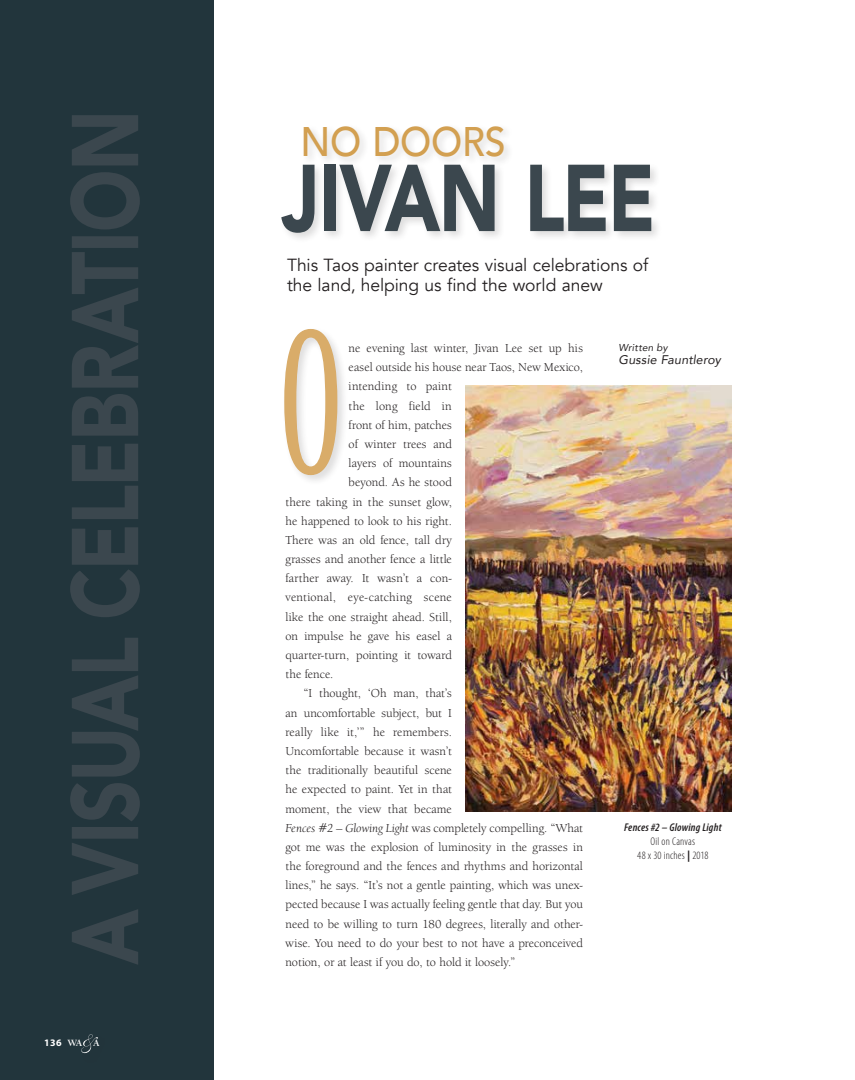
<style>
.page{position:relative;width:855px;height:1080px;background:#fff}
.page>*{position:absolute;margin:0;border:0;box-sizing:border-box;transform-origin:0 0}
.t1{font:900 93.75px "Avenir";letter-spacing:-.02em;color:#3b474e;scale:.8 1}
.t2{font:500 41.25px "Avenir";letter-spacing:-.005em;color:#d3a051;scale:.91 1}
.t3{font:17.5px/19.1px "Avenir";letter-spacing:-.005em;color:#231f20}
.t4{font:12.5px "Berkeley Oldstyle IT Cby BT";letter-spacing:.01em;color:#231f20}
.t5{font:italic 12.5px "Avenir";letter-spacing:.01em;color:#231f20}
.t6{font:300 condensed 11.25px/13.8px "Myriad Pro";letter-spacing:.015em;color:#231f20;text-align:center}
.t7{font:italic 600 condensed 11.25px "Myriad Pro";letter-spacing:.02em;color:#231f20}
.t8{font:italic 10px "Avenir";letter-spacing:.02em;color:#231f20}
.t9{font:700 10px "Myriad Pro";color:#fff}
.s1{font-family:"Berkeley Oldstyle IT Cby BT";font-size:9.88px}
.s2{font-style:italic}
.s3{font-weight:700;font-stretch:normal}
</style>
<div class="page">
<div style="left:282px;top:327px;width:66px;height:159px;background:#231f20;opacity:.15"></div>
<svg style="left:284px;top:329px;width:53px;height:146px"></svg>
<div style="left:0;top:0;width:213px;height:1080px;background:#22353c"></div>
<div style="left:279px;top:123px;width:383px;height:121px;background:#231f20;opacity:.15"></div>
<img style="left:465px;top:386px;width:267px;height:426px">
<svg style="left:70px;top:115px;width:70px;height:850px"></svg>
<svg style="left:81px;top:1034px;width:17px;height:19px"></svg>
<p class="t9" style="left:44px;top:1036px;width:57px">136 <span class="s1">WA A</span></p>
<h2 class="t2" style="left:301px;top:115px;width:227px">NO DOORS</h2>
<h1 class="t1" style="left:282px;top:137px;width:469px">JIVAN LEE</h1>
<h3 class="t3" style="left:287px;top:256px;width:363px">This Taos painter creates visual celebrations of the land, helping us find the world anew</h3>
<p class="t4" style="left:349px;top:341px;width:236px">ne evening last winter, Jivan Lee set up his</p>
<p class="t4" style="left:349px;top:360px;width:236px">easel outside his house near Taos, New Mexico,</p>
<p class="t4" style="left:349px;top:379px;width:105px">intending to paint</p>
<p class="t4" style="left:349px;top:398px;width:105px">the long field in</p>
<p class="t4" style="left:349px;top:417px;width:105px">front of him, patches</p>
<p class="t4" style="left:349px;top:437px;width:105px">of winter trees and</p>
<p class="t4" style="left:349px;top:456px;width:105px">layers of mountains</p>
<p class="t4" style="left:349px;top:475px;width:105px">beyond. As he stood</p>
<p class="t4" style="left:286px;top:494px;width:168px">there taking in the sunset glow,</p>
<p class="t4" style="left:286px;top:513px;width:168px">he happened to look to his right.</p>
<p class="t4" style="left:286px;top:532px;width:168px">There was an old fence, tall dry</p>
<p class="t4" style="left:286px;top:552px;width:168px">grasses and another fence a little</p>
<p class="t4" style="left:286px;top:571px;width:168px">farther away. It wasn’t a con-</p>
<p class="t4" style="left:286px;top:590px;width:168px">ventional, eye-catching scene</p>
<p class="t4" style="left:286px;top:609px;width:168px">like the one straight ahead. Still,</p>
<p class="t4" style="left:286px;top:628px;width:168px">on impulse he gave his easel a</p>
<p class="t4" style="left:286px;top:648px;width:168px">quarter-turn, pointing it toward</p>
<p class="t4" style="left:286px;top:667px;width:49px">the fence.</p>
<p class="t4" style="left:304px;top:686px;width:150px">“I thought, ‘Oh man, that’s</p>
<p class="t4" style="left:286px;top:705px;width:168px">an uncomfortable subject, but I</p>
<p class="t4" style="left:286px;top:724px;width:168px">really like it,’” he remembers.</p>
<p class="t4" style="left:286px;top:744px;width:168px">Uncomfortable because it wasn’t</p>
<p class="t4" style="left:286px;top:763px;width:168px">the traditionally beautiful scene</p>
<p class="t4" style="left:286px;top:782px;width:168px">he expected to paint. Yet in that</p>
<p class="t4" style="left:286px;top:801px;width:168px">moment, the view that became</p>
<p class="t4" style="left:286px;top:820px;width:299px"><span class="s2">Fences #2 – Glowing Light</span> was completely compelling. “What</p>
<p class="t4" style="left:286px;top:839px;width:299px">got me was the explosion of luminosity in the grasses in</p>
<p class="t4" style="left:286px;top:859px;width:299px">the foreground and the fences and rhythms and horizontal</p>
<p class="t4" style="left:286px;top:878px;width:299px">lines,” he says. “It’s not a gentle painting, which was unex-</p>
<p class="t4" style="left:286px;top:897px;width:299px">pected because I was actually feeling gentle that day. But you</p>
<p class="t4" style="left:286px;top:916px;width:299px">need to be willing to turn 180 degrees, literally and other-</p>
<p class="t4" style="left:286px;top:935px;width:299px">wise. You need to do your best to not have a preconceived</p>
<p class="t4" style="left:286px;top:955px;width:232px">notion, or at least if you do, to hold it loosely.”</p>
<p class="t8" style="left:619px;top:341px;width:51px">Written by</p>
<p class="t5" style="left:619px;top:352px;width:104px">Gussie Fauntleroy</p>
<p class="t7" style="left:624px;top:821px;width:99px">Fences #2 – Glowing Light</p>
<p class="t6" style="left:637px;top:834px;width:73px">Oil on Canvas<br>48 x 30 inches <span class="s3">|</span> 2018</p>
</div>
